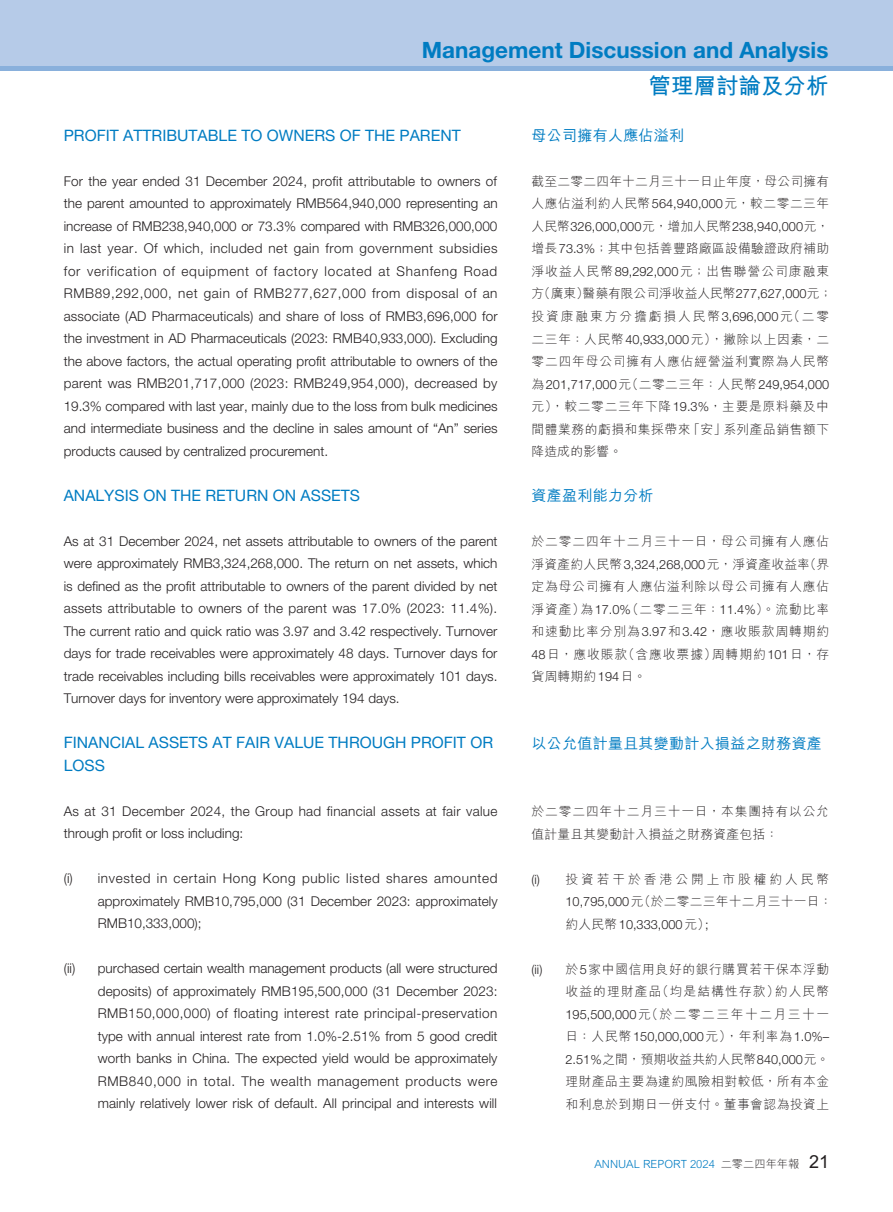
<style>
.page{position:relative;width:893px;height:1212px;background:#fff}
.page>*{position:absolute;margin:0;border:0;box-sizing:border-box;transform-origin:0 0}
.t1{font:700 22.5px "Helvetica Neue LT Std";color:#007cc2}
.t2{font:700 22.5px "M Hei HK";color:#007cc2}
.t3{font:500 18px "M Hei HK";color:#231f20}
._01_H1_E{font:15.75px/22.5px "Helvetica Neue LT Std";color:#007cc2}
._001_H1_C{font:500 15px "M Hei HK";letter-spacing:.02em;color:#007cc2}
._00_txt_E{font:300 13.5px/22.5px "Helvetica Neue LT Std";letter-spacing:.005em;color:#231f20;text-align:justify}
._000_txt_C{font:300 12.75px/22.5px "M Hei HK";letter-spacing:.045em;color:#231f20;text-align:justify}
._000_txt_C-2{font:300 12.75px/22.5px "M Hei HK";letter-spacing:.23em;color:#231f20}
._000_txt_C-3{font:300 12.75px/22.5px "M Hei HK";letter-spacing:.07em;color:#231f20}
._000_txt_C-4{font:300 12.75px "Helvetica Neue LT Std";color:#231f20}
.t4{font:300 11.25px "M Hei HK";color:#007cc2}
.s1{font-family:"Helvetica Neue LT Std"}
.s2{color:#231f20}
</style>
<div class="page">
<div style="left:0;top:0;width:893px;height:67px;background:#b6cbe8"></div>
<hr style="left:0;top:67px;width:893px;height:4px;background:#89b0dc">
<h1 class="t1" style="left:422px;top:36px;width:408px">Management Discussion and Analysis</h1>
<h1 class="t2" style="left:648px;top:69px;width:182px">管理層討論及分析</h1>
<p class="_01_H1_E" style="left:64px;top:124px;width:398px">PROFIT ATTRIBUTABLE TO OWNERS OF THE PARENT</p>
<p class="_00_txt_E" style="left:64px;top:169px;width:435px">For the year ended 31 December 2024, profit attributable to owners of the parent amounted to approximately RMB564,940,000 representing an increase of RMB238,940,000 or 73.3% compared with RMB326,000,000 in last year. Of which, included net gain from government subsidies for verification of equipment of factory located at Shanfeng Road RMB89,292,000, net gain of RMB277,627,000 from disposal of an associate (AD Pharmaceuticals) and share of loss of RMB3,696,000 for the investment in AD Pharmaceuticals (2023: RMB40,933,000). Excluding the above factors, the actual operating profit attributable to owners of the parent was RMB201,717,000 (2023: RMB249,954,000), decreased by 19.3% compared with last year, mainly due to the loss from bulk medicines and intermediate business and the decline in sales amount of “An” series products caused by centralized procurement.</p>
<p class="_01_H1_E" style="left:64px;top:484px;width:298px">ANALYSIS ON THE RETURN ON ASSETS</p>
<p class="_00_txt_E" style="left:64px;top:529px;width:435px">As at 31 December 2024, net assets attributable to owners of the parent were approximately RMB3,324,268,000. The return on net assets, which is defined as the profit attributable to owners of the parent divided by net assets attributable to owners of the parent was 17.0% (2023: 11.4%).<br>The current ratio and quick ratio was 3.97 and 3.42 respectively. Turnover days for trade receivables were approximately 48 days. Turnover days for trade receivables including bills receivables were approximately 101 days.<br>Turnover days for inventory were approximately 194 days.</p>
<p class="_01_H1_E" style="left:64px;top:731px;width:431px">FINANCIAL ASSETS AT FAIR VALUE THROUGH PROFIT OR<br>LOSS</p>
<p class="_00_txt_E" style="left:64px;top:799px;width:435px">As at 31 December 2024, the Group had financial assets at fair value through profit or loss including:</p>
<p class="_00_txt_E" style="left:98px;top:867px;width:401px;text-indent:-34px">(i) invested in certain Hong Kong public listed shares amounted approximately RMB10,795,000 (31 December 2023: approximately RMB10,333,000);</p>
<p class="_00_txt_E" style="left:98px;top:957px;width:401px;text-indent:-34px">(ii) purchased certain wealth management products (all were structured deposits) of approximately RMB195,500,000 (31 December 2023:<br>RMB150,000,000) of floating interest rate principal-preservation type with annual interest rate from 1.0%-2.51% from 5 good credit worth banks in China. The expected yield would be approximately RMB840,000 in total. The wealth management products were mainly relatively lower risk of default. All principal and interests will</p>
<p class="_001_H1_C" style="left:531px;top:125px;width:154px">母公司擁有人應佔溢利</p>
<p class="_000_txt_C" style="left:531px;top:170px;width:302px;text-align:left">截至二零二四年十二月三十一日止年度，母公司擁有人應佔溢利約人民幣<span class="s1">564,940,000</span>元，較二零二三年人民幣<span class="s1">326,000,000</span>元，增加人民幣<span class="s1">238,940,000</span>元，增長<span class="s1">73.3%</span>；其中包括善豐路廠區設備驗證政府補助淨收益人民幣<span class="s1">89,292,000</span>元；出售聯營公司康融東方（廣東）醫藥有限公司淨收益人民幣<span class="s1">277,627,000</span>元；投資康融東方分擔虧損人民幣<span class="s1">3,696,000</span>元（二零二三年：人民幣<span class="s1">40,933,000</span>元），撇除以上因素，二零二四年母公司擁有人應佔經營溢利實際為人民幣為<span class="s1">201,717,000</span>元（二零二三年：人民幣<span class="s1">249,954,000</span>元），較二零二三年下降<span class="s1">19.3%</span>，主要是原料藥及中間體業務的虧損和集採帶來「安」系列產品銷售額下降造成的影響。</p>
<p class="_001_H1_C" style="left:531px;top:485px;width:124px">資產盈利能力分析</p>
<p class="_000_txt_C" style="left:531px;top:530px;width:299px">於二零二四年十二月三十一日，母公司擁有人應佔淨資產約人民幣<span class="s1">3,324,268,000</span>元，淨資產收益率（界定為母公司擁有人應佔溢利除以母公司擁有人應佔淨資產）為<span class="s1">17.0%</span>（二零二三年：<span class="s1">11.4%</span>）。流動比率和速動比率分別為<span class="s1">3.97</span>和<span class="s1">3.42</span>，應收賬款周轉期約<span class="s1">48</span>日，應收賬款（含應收票據）周轉期約<span class="s1">101</span>日，存貨周轉期約<span class="s1">194</span>日。</p>
<p class="_001_H1_C" style="left:531px;top:732px;width:292px">以公允值計量且其變動計入損益之財務資產</p>
<p class="_000_txt_C-3" style="left:531px;top:800px;width:299px">於二零二四年十二月三十一日，本集團持有以公允值計量且其變動計入損益之財務資產包括：</p>
<p class="_000_txt_C-2" style="left:565px;top:867px;width:268px;text-indent:-34px"><span class="s1">(i)</span> 投資若干於香港公開上市股權約人民幣<br><span class="s1">10,795,000</span>元（於二零二三年十二月三十一日：約人民幣<span class="s1">10,333,000</span>元）<span class="s1">;</span></p>
<p class="_000_txt_C-4" style="left:531px;top:961px;width:12px">(ii)</p>
<p class="_000_txt_C" style="left:565px;top:957px;width:265px">於<span class="s1">5</span>家中國信用良好的銀行購買若干保本浮動收益的理財產品（均是結構性存款）約人民幣<span class="s1">195,500,000</span>元（於二零二三年十二月三十一日：人民幣<span class="s1">150,000,000</span>元），年利率為<span class="s1">1.0%– 2.51%</span>之間，預期收益共約人民幣<span class="s1">840,000</span>元。理財產品主要為違約風險相對較低，所有本金和利息於到期日一併支付。董事會認為投資上</p>
<p class="t4" style="left:594px;top:1158px;width:207px">ANNUAL REPORT 2024 <span class="s2">二零二四年年報</span></p>
<h2 class="t3" style="left:809px;top:1148px;width:22px">21</h2>
</div>
